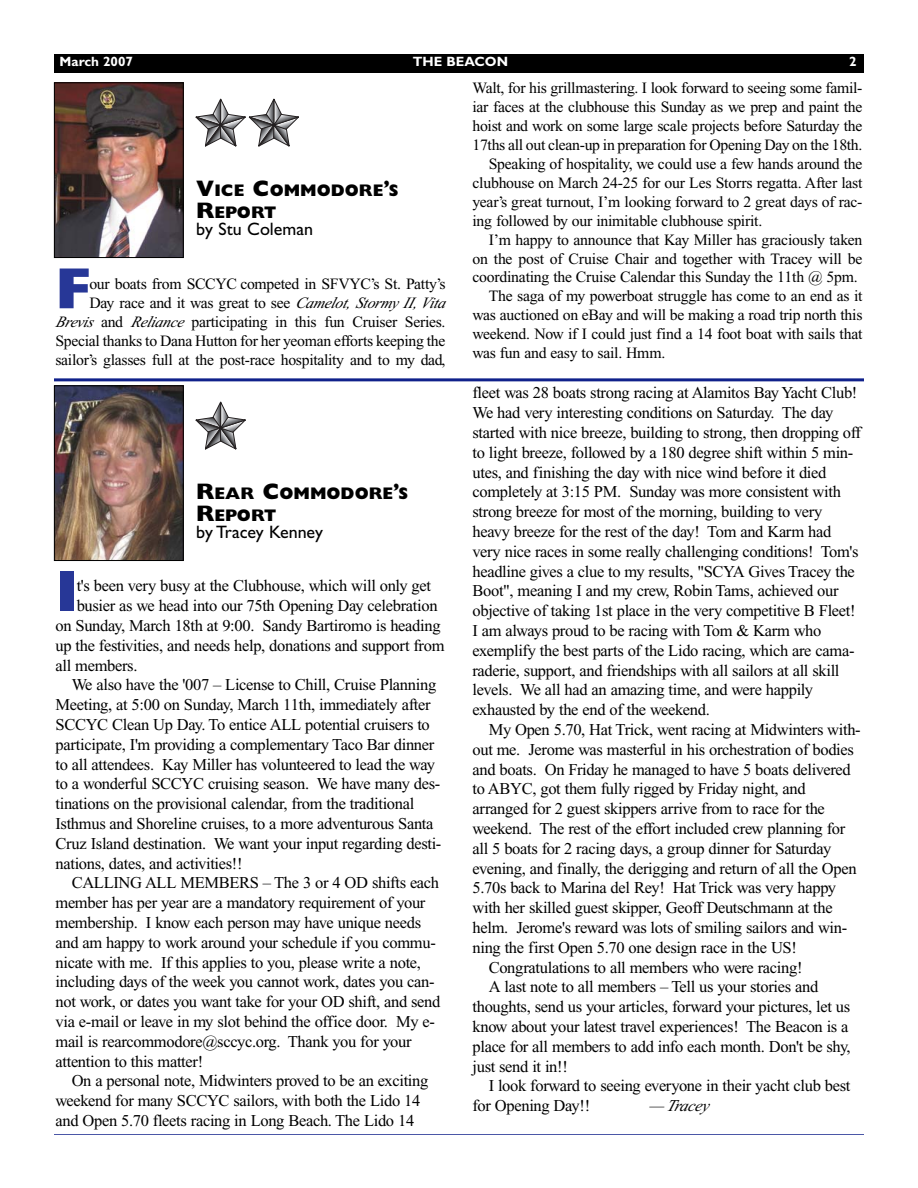
<style>
.page{position:relative;width:918px;height:1188px;background:#fff}
.page>*{position:absolute;margin:0;border:0;box-sizing:border-box;transform-origin:0 0}
.t1{font:800 58.35px "Gill Sans";color:#273797}
.t2{font:18px "Gill Sans";color:#000}
.t3{font:800 16.8px/21.6px "Gill Sans";color:#000}
.t4{font:16.5px/19.8px "Times New Roman";letter-spacing:-.02em;color:#000}
.t5{font:italic 16.5px "Times New Roman";color:#000}
.t6{font:15.75px/18.9px "Times New Roman";letter-spacing:-.015em;color:#000;text-align:right}
.t7{font:700 13.5px "Gill Sans";color:#fff}
.s1{font-size:22.5px}
.s2{font-style:italic}
</style>
<div class="page">
<div style="left:54px;top:54px;width:810px;height:19px;background:#000"></div>
<hr style="left:54px;top:1133px;width:810px;height:2px;background:#10218b">
<div style="left:54px;top:385px;width:810px;height:749px;background:#fff"></div>
<img style="left:56px;top:387px;width:126px;height:172px">
<div style="left:54px;top:385px;width:130px;height:176px;border:1px solid #000"></div>
<svg style="left:196px;top:402px;width:50px;height:47px"></svg>
<img style="left:56px;top:84px;width:126px;height:172px">
<div style="left:54px;top:82px;width:130px;height:176px;border:1px solid #000"></div>
<svg style="left:196px;top:99px;width:103px;height:47px"></svg>
<hr style="left:54px;top:378px;width:810px;height:3px;background:#10218b">
<p class="t7" style="left:60px;top:57px;width:75px">March 2007</p>
<p class="t7" style="left:413px;top:57px;width:97px">THE BEACON</p>
<p class="t7" style="left:849px;top:57px;width:9px">2</p>
<p class="t3" style="left:196px;top:181px;width:204px"><span class="s1">V</span>ICE <span class="s1">C</span>OMMODORE<sup>’</sup>S<br><span class="s1">R</span>EPORT</p>
<p class="t2" style="left:196px;top:223px;width:118px">by Stu Coleman</p>
<h1 class="t1" style="left:56px;top:268px;width:37px">F</h1>
<p class="t6" style="left:55px;top:276px;width:395px">our boats from SCCYC competed in SFVYC’s St. Patty’s<br>Day race and it was great to see <span class="s2">Camelot, Stormy II, Vita Brevis</span> and <span class="s2">Reliance</span> participating in this fun Cruiser Series.<br>Special thanks to Dana Hutton for her yeoman efforts keeping the sailor’s glasses full at the post-race hospitality and to my dad,</p>
<p class="t3" style="left:196px;top:484px;width:213px"><span class="s1">R</span>EAR <span class="s1">C</span>OMMODORE<sup>’</sup>S<br><span class="s1">R</span>EPORT</p>
<p class="t2" style="left:196px;top:526px;width:128px">by Tracey Kenney</p>
<h1 class="t1" style="left:56px;top:571px;width:24px">I</h1>
<p class="t4" style="left:77px;top:578px;width:356px">t's been very busy at the Clubhouse, which will only get</p>
<p class="t4" style="left:77px;top:597px;width:362px">busier as we head into our 75th Opening Day celebration</p>
<p class="t4" style="left:55px;top:617px;width:387px">on Sunday, March 18th at 9:00. Sandy Bartiromo is heading</p>
<p class="t4" style="left:55px;top:637px;width:391px">up the festivities, and needs help, donations and support from</p>
<p class="t4" style="left:55px;top:657px;width:84px">all members.</p>
<p class="t4" style="left:72px;top:677px;width:366px">We also have the '007 – License to Chill, Cruise Planning</p>
<p class="t4" style="left:55px;top:696px;width:377px">Meeting, at 5:00 on Sunday, March 11th, immediately after</p>
<p class="t4" style="left:55px;top:716px;width:376px">SCCYC Clean Up Day. To entice ALL potential cruisers to</p>
<p class="t4" style="left:55px;top:736px;width:380px">participate, I'm providing a complementary Taco Bar dinner</p>
<p class="t4" style="left:55px;top:756px;width:381px">to all attendees. Kay Miller has volunteered to lead the way</p>
<p class="t4" style="left:55px;top:776px;width:386px">to a wonderful SCCYC cruising season. We have many des-</p>
<p class="t4" style="left:55px;top:795px;width:360px">tinations on the provisional calendar, from the traditional</p>
<p class="t4" style="left:55px;top:815px;width:380px">Isthmus and Shoreline cruises, to a more adventurous Santa</p>
<p class="t4" style="left:55px;top:835px;width:387px">Cruz Island destination. We want your input regarding desti-</p>
<p class="t4" style="left:55px;top:855px;width:189px">nations, dates, and activities!!</p>
<p class="t4" style="left:72px;top:875px;width:369px">CALLING ALL MEMBERS – The 3 or 4 OD shifts each</p>
<p class="t4" style="left:55px;top:894px;width:371px">member has per year are a mandatory requirement of your</p>
<p class="t4" style="left:55px;top:914px;width:367px">membership. I know each person may have unique needs</p>
<p class="t4" style="left:55px;top:934px;width:382px">and am happy to work around your schedule if you commu-</p>
<p class="t4" style="left:55px;top:954px;width:367px">nicate with me. If this applies to you, please write a note,</p>
<p class="t4" style="left:55px;top:974px;width:381px">including days of the week you cannot work, dates you can-</p>
<p class="t4" style="left:55px;top:993px;width:386px">not work, or dates you want take for your OD shift, and send</p>
<p class="t4" style="left:55px;top:1013px;width:381px">via e-mail or leave in my slot behind the office door. My e-</p>
<p class="t4" style="left:55px;top:1033px;width:358px">mail is rearcommodore@sccyc.org. Thank you for your</p>
<p class="t4" style="left:55px;top:1053px;width:149px">attention to this matter!</p>
<p class="t4" style="left:72px;top:1073px;width:358px">On a personal note, Midwinters proved to be an exciting</p>
<p class="t4" style="left:55px;top:1092px;width:366px">weekend for many SCCYC sailors, with both the Lido 14</p>
<p class="t4" style="left:55px;top:1112px;width:360px">and Open 5.70 fleets racing in Long Beach. The Lido 14</p>
<p class="t6" style="left:472px;top:80px;width:392px">Walt, for his grillmastering. I look forward to seeing some famil-</p>
<p class="t6" style="left:472px;top:99px;width:391px">iar faces at the clubhouse this Sunday as we prep and paint the</p>
<p class="t6" style="left:472px;top:118px;width:391px">hoist and work on some large scale projects before Saturday the</p>
<p class="t6" style="left:472px;top:137px;width:391px">17ths all out clean-up in preparation for Opening Day on the 18th.</p>
<p class="t6" style="left:489px;top:156px;width:375px">Speaking of hospitality, we could use a few hands around the</p>
<p class="t6" style="left:472px;top:175px;width:392px">clubhouse on March 24-25 for our Les Storrs regatta. After last</p>
<p class="t6" style="left:472px;top:194px;width:391px">year’s great turnout, I’m looking forward to 2 great days of rac-</p>
<p class="t6" style="left:472px;top:212px;width:291px">ing followed by our inimitable clubhouse spirit.</p>
<p class="t6" style="left:489px;top:231px;width:375px">I’m happy to announce that Kay Miller has graciously taken</p>
<p class="t6" style="left:472px;top:250px;width:391px">on the post of Cruise Chair and together with Tracey will be</p>
<p class="t6" style="left:472px;top:269px;width:387px">coordinating the Cruise Calendar this Sunday the 11th @ 5pm.</p>
<p class="t6" style="left:489px;top:288px;width:375px">The saga of my powerboat struggle has come to an end as it</p>
<p class="t6" style="left:472px;top:307px;width:391px">was auctioned on eBay and will be making a road trip north this</p>
<p class="t6" style="left:472px;top:326px;width:391px">weekend. Now if I could just find a 14 foot boat with sails that</p>
<p class="t6" style="left:472px;top:345px;width:194px">was fun and easy to sail. Hmm.</p>
<p class="t4" style="left:472px;top:384px;width:390px">fleet was 28 boats strong racing at Alamitos Bay Yacht Club!<br>We had very interesting conditions on Saturday. The day started with nice breeze, building to strong, then dropping off to light breeze, followed by a 180 degree shift within 5 min&shy;utes, and finishing the day with nice wind before it died completely at 3:15 PM. Sunday was more consistent with strong breeze for most of the morning, building to very heavy breeze for the rest of the day! Tom and Karm had very nice races in some really challenging conditions! Tom's headline gives a clue to my results, "SCYA Gives Tracey the Boot", meaning I and my crew, Robin Tams, achieved our objective of taking 1st place in the very competitive B Fleet!<br>I am always proud to be racing with Tom &amp; Karm who exemplify the best parts of the Lido racing, which are cama&shy;raderie, support, and friendships with all sailors at all skill levels. We all had an amazing time, and were happily exhausted by the end of the weekend.</p>
<p class="t4" style="left:489px;top:721px;width:374px">My Open 5.70, Hat Trick, went racing at Midwinters with-</p>
<p class="t4" style="left:472px;top:741px;width:383px">out me. Jerome was masterful in his orchestration of bodies</p>
<p class="t4" style="left:472px;top:761px;width:380px">and boats. On Friday he managed to have 5 boats delivered</p>
<p class="t4" style="left:472px;top:780px;width:335px">to ABYC, got them fully rigged by Friday night, and</p>
<p class="t4" style="left:472px;top:800px;width:354px">arranged for 2 guest skippers arrive from to race for the</p>
<p class="t4" style="left:472px;top:820px;width:374px">weekend. The rest of the effort included crew planning for</p>
<p class="t4" style="left:472px;top:840px;width:360px">all 5 boats for 2 racing days, a group dinner for Saturday</p>
<p class="t4" style="left:472px;top:860px;width:386px">evening, and finally, the derigging and return of all the Open</p>
<p class="t4" style="left:472px;top:879px;width:365px">5.70s back to Marina del Rey! Hat Trick was very happy</p>
<p class="t4" style="left:472px;top:899px;width:362px">with her skilled guest skipper, Geoff Deutschmann at the</p>
<p class="t4" style="left:472px;top:919px;width:376px">helm. Jerome's reward was lots of smiling sailors and win-</p>
<p class="t4" style="left:472px;top:939px;width:326px">ning the first Open 5.70 one design race in the US!</p>
<p class="t4" style="left:489px;top:959px;width:315px">Congratulations to all members who were racing!</p>
<p class="t4" style="left:489px;top:978px;width:331px">A last note to all members – Tell us your stories and</p>
<p class="t4" style="left:472px;top:998px;width:379px">thoughts, send us your articles, forward your pictures, let us</p>
<p class="t4" style="left:472px;top:1018px;width:378px">know about your latest travel experiences! The Beacon is a</p>
<p class="t4" style="left:472px;top:1038px;width:380px">place for all members to add info each month. Don't be shy,</p>
<p class="t4" style="left:472px;top:1058px;width:97px">just send it in!!</p>
<p class="t4" style="left:489px;top:1077px;width:363px">I look forward to seeing everyone in their yacht club best</p>
<p class="t4" style="left:472px;top:1097px;width:119px">for Opening Day!!</p>
<p class="t5" style="left:649px;top:1100px;width:61px">— Tracey</p>
</div>
